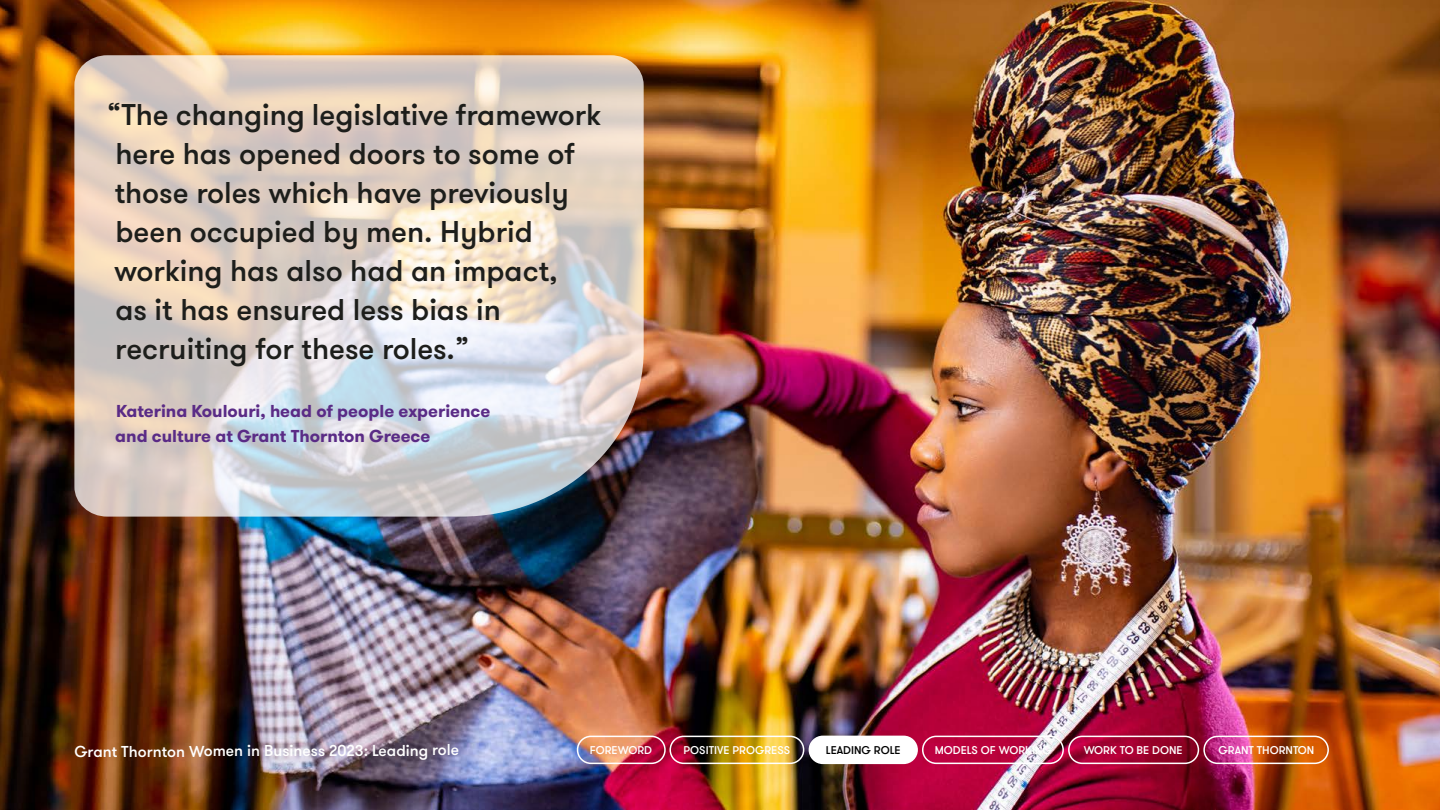
<style>
.page{position:relative;width:1440px;height:810px;background:#fff}
.page>*{position:absolute;margin:0;border:0;box-sizing:border-box;transform-origin:0 0}
.t1{font:500 30px/39px "GT Walsheim Pro Combined";color:#1d1e1b}
.t2{font:700 17.25px/24.8px "GT Walsheim Pro";color:#5a2b86}
.t3{font:500 15.75px "GT Walsheim Pro Combined";letter-spacing:-.005em;color:#fff}
.t4{font:500 11.25px "GT Walsheim Pro Combined";color:#fff}
.t5{font:500 11.25px "GT Walsheim Pro Combined";color:#000}
</style>
<div class="page">
<img style="left:0;top:0;width:1440px;height:810px">
<svg style="left:74px;top:55px;width:570px;height:462px;background:#d8cec7"></svg>
<div style="left:922px;top:736px;width:142px;height:28px;border:2px solid #fff;border-radius:13px"></div>
<div style="left:1068px;top:736px;width:131px;height:28px;border:2px solid #fff;border-radius:13px"></div>
<div style="left:1203px;top:736px;width:126px;height:28px;border:2px solid #fff;border-radius:13px"></div>
<div style="left:577px;top:736px;width:89px;height:28px;border:2px solid #fff;border-radius:13px"></div>
<div style="left:809px;top:736px;width:108px;height:27px;background:#fff;border-radius:13px"></div>
<div style="left:809px;top:736px;width:109px;height:28px;border:2px solid #fff;border-radius:13px"></div>
<div style="left:669px;top:736px;width:135px;height:28px;border:2px solid #fff;border-radius:13px"></div>
<p class="t1" style="left:107px;top:95px;width:496px">“The changing legislative framework here has opened doors to some of those roles which have previously been occupied by men. Hybrid working has also had an impact,<br>as it has ensured less bias in recruiting for these roles.”</p>
<p class="t2" style="left:115px;top:399px;width:377px">Katerina Koulouri, head of people experience and culture at Grant Thornton Greece</p>
<p class="t3" style="left:74px;top:741px;width:386px">Grant Thornton Women in Business 2023: Leading role</p>
<p class="t4" style="left:590px;top:744px;width:64px">FOREWORD</p>
<p class="t4" style="left:684px;top:744px;width:108px">POSITIVE PROGRESS</p>
<p class="t5" style="left:826px;top:744px;width:76px">LEADING ROLE</p>
<p class="t4" style="left:935px;top:744px;width:119px">MODELS OF WORKING</p>
<p class="t4" style="left:1084px;top:744px;width:100px">WORK TO BE DONE</p>
<p class="t4" style="left:1218px;top:744px;width:98px">GRANT THORNTON</p>
</div>
